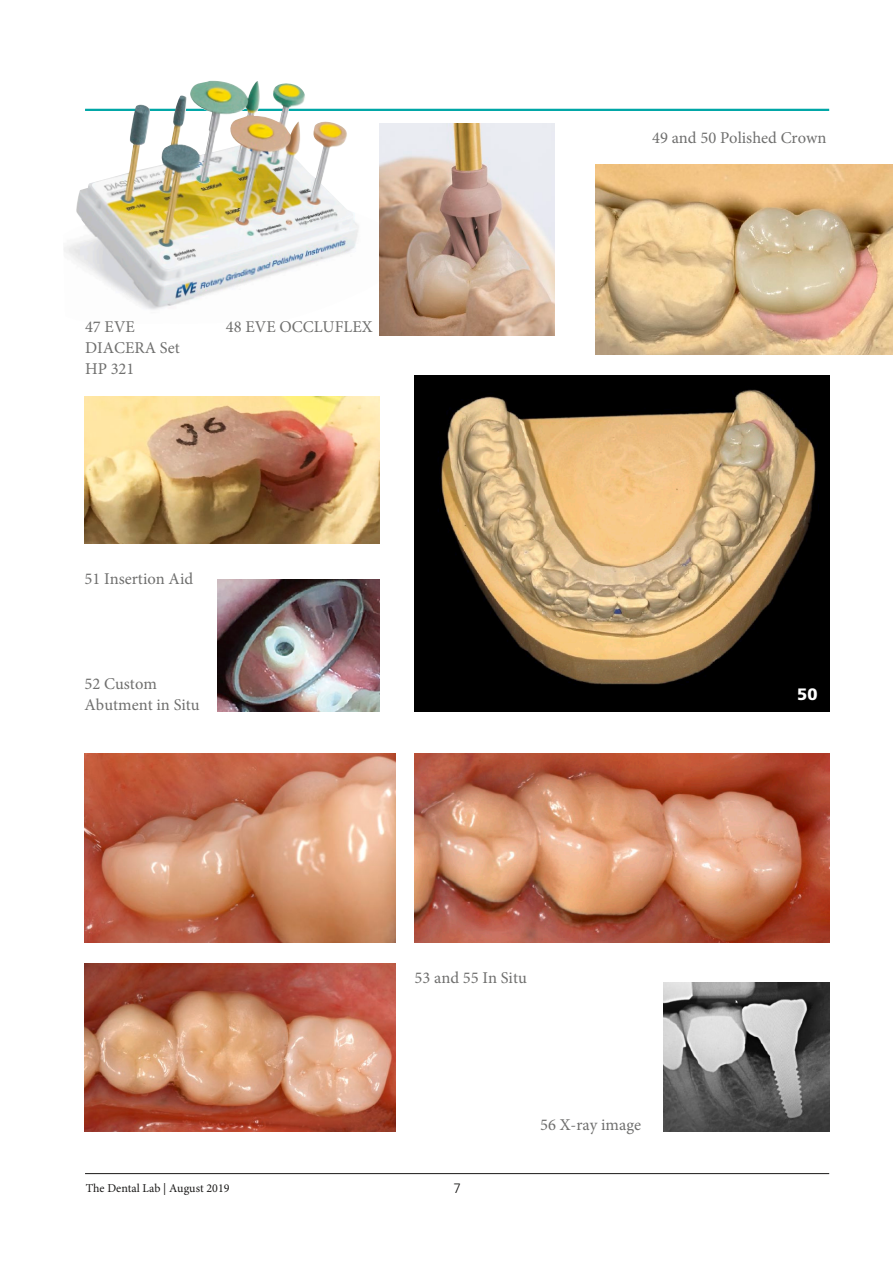
<style>
.page{position:relative;width:893px;height:1263px;background:#fff}
.page>*{position:absolute;margin:0;border:0;box-sizing:border-box;transform-origin:0 0}
.t1{font:16.5px/21px "Minion Pro";color:#6f6f6e}
.t2{font:900 16.5px "Frutiger";color:#fff}
.t3{font:300 13.5px "Frutiger LT Com";color:#1a1918}
.t4{font:12px "Minion Pro";color:#1a1918}
</style>
<div class="page">
<hr style="left:85px;top:1173px;width:744px;height:1px;background:#1a1918">
<hr style="left:85px;top:109px;width:744px;height:2px;background:#00a7a7">
<img style="left:64px;top:81px;width:325px;height:229px">
<img style="left:379px;top:123px;width:175px;height:212px">
<img style="left:595px;top:164px;width:298px;height:190px">
<img style="left:414px;top:376px;width:416px;height:336px">
<img style="left:85px;top:396px;width:294px;height:148px">
<img style="left:218px;top:579px;width:161px;height:133px">
<img style="left:85px;top:753px;width:310px;height:189px">
<img style="left:414px;top:753px;width:415px;height:189px">
<img style="left:85px;top:963px;width:310px;height:168px">
<img style="left:663px;top:982px;width:167px;height:149px">
<p class="t1" style="left:85px;top:316px;width:96px">47 EVE<br>DIACERA Set<br>HP 321</p>
<p class="t1" style="left:226px;top:316px;width:148px">48 EVE OCCLUFLEX</p>
<p class="t1" style="left:85px;top:568px;width:110px">51 Insertion Aid</p>
<p class="t1" style="left:652px;top:127px;width:176px">49 and 50 Polished Crown</p>
<p class="t1" style="left:85px;top:673px;width:117px">52 Custom<br>Abutment in Situ</p>
<p class="t2" style="left:797px;top:684px;width:22px">50</p>
<p class="t1" style="left:414px;top:967px;width:114px">53 and 55 In Situ</p>
<p class="t4" style="left:86px;top:1180px;width:145px">The Dental Lab | August 2019</p>
<p class="t3" style="left:453px;top:1181px;width:9px">7</p>
<p class="t1" style="left:540px;top:1114px;width:102px">56 X-ray image</p>
</div>
